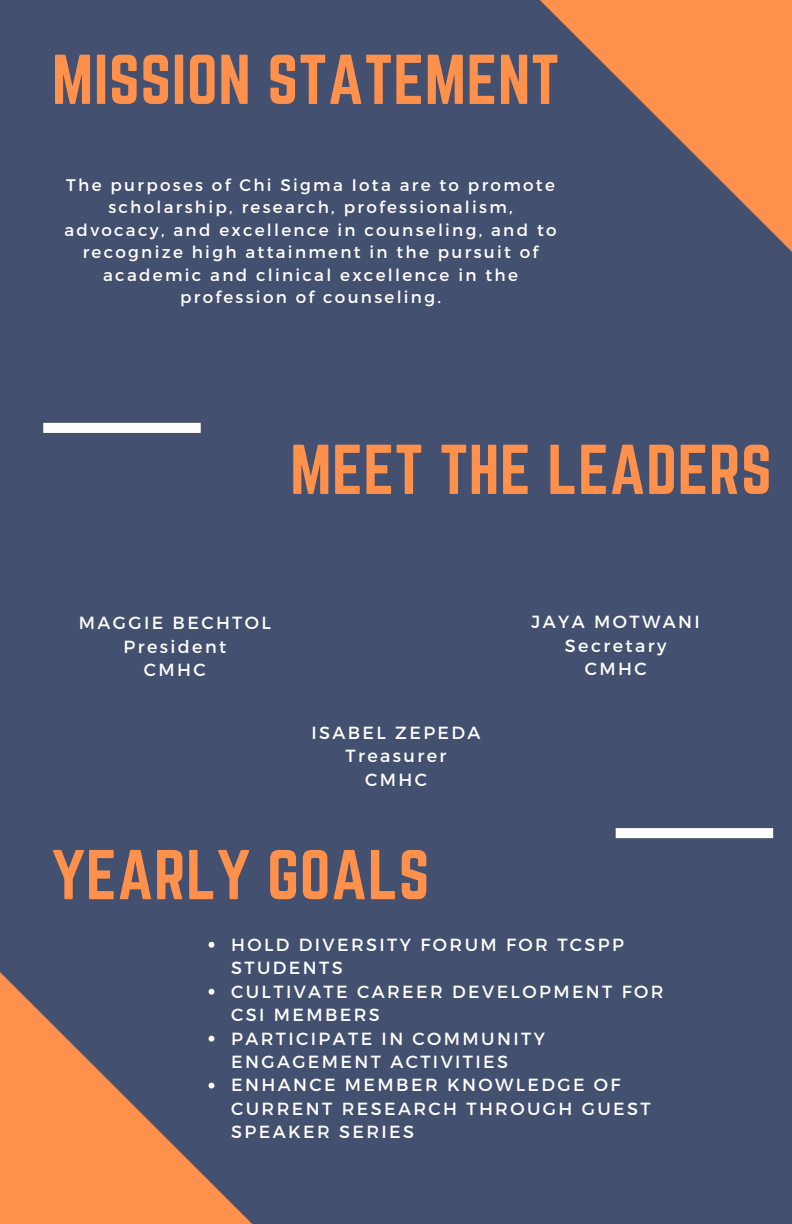
<style>
.page{position:relative;width:792px;height:1224px;background:#43506f}
.page>*{position:absolute;margin:0;border:0;box-sizing:border-box;transform-origin:0 0}
.t1{font:61.6px "Norwester";letter-spacing:.01em;color:#ff914d}
.t2{font:17.6px/23.4px "Montserrat";letter-spacing:.135em;color:#fff;text-align:center}
.t3{font:16.8px/22.4px "Montserrat";letter-spacing:.135em;color:#fff;text-align:center}
</style>
<div class="page">
<svg style="left:540px;top:0;width:252px;height:252px"></svg>
<svg style="left:0;top:941px;width:252px;height:283px"></svg>
<svg style="left:43px;top:423px;width:158px;height:10px;background:#fcfdfd"></svg>
<svg style="left:616px;top:828px;width:157px;height:10px;background:#fdfdfd"></svg>
<svg style="left:209px;top:942px;width:5px;height:6px"></svg>
<svg style="left:209px;top:989px;width:5px;height:6px"></svg>
<svg style="left:209px;top:1036px;width:5px;height:6px"></svg>
<svg style="left:209px;top:1083px;width:5px;height:6px"></svg>
<h1 class="t1" style="left:52px;top:42px;width:509px">MISSION STATEMENT</h1>
<p class="t3" style="left:65px;top:173px;width:494px">The purposes of Chi Sigma Iota are to promote scholarship, research, professionalism, advocacy, and excellence in counseling, and to recognize high attainment in the pursuit of academic and clinical excellence in the profession of counseling.</p>
<h1 class="t1" style="left:290px;top:432px;width:483px">MEET THE LEADERS</h1>
<p class="t2" style="left:79px;top:611px;width:194px">MAGGIE BECHTOL<br>President<br>CMHC</p>
<p class="t2" style="left:311px;top:720px;width:171px">ISABEL ZEPEDA<br>Treasurer<br>CMHC</p>
<p class="t2" style="left:532px;top:609px;width:170px">JAYA MOTWANI<br>Secretary<br>CMHC</p>
<h1 class="t1" style="left:52px;top:838px;width:379px">YEARLY GOALS</h1>
<p class="t2" style="left:231px;top:932px;width:434px;text-align:left">HOLD DIVERSITY FORUM FOR TCSPP<br>STUDENTS<br>CULTIVATE CAREER DEVELOPMENT FOR<br>CSI MEMBERS<br>PARTICIPATE IN COMMUNITY<br>ENGAGEMENT ACTIVITIES<br>ENHANCE MEMBER KNOWLEDGE OF<br>CURRENT RESEARCH THROUGH GUEST<br>SPEAKER SERIES</p>
</div>
